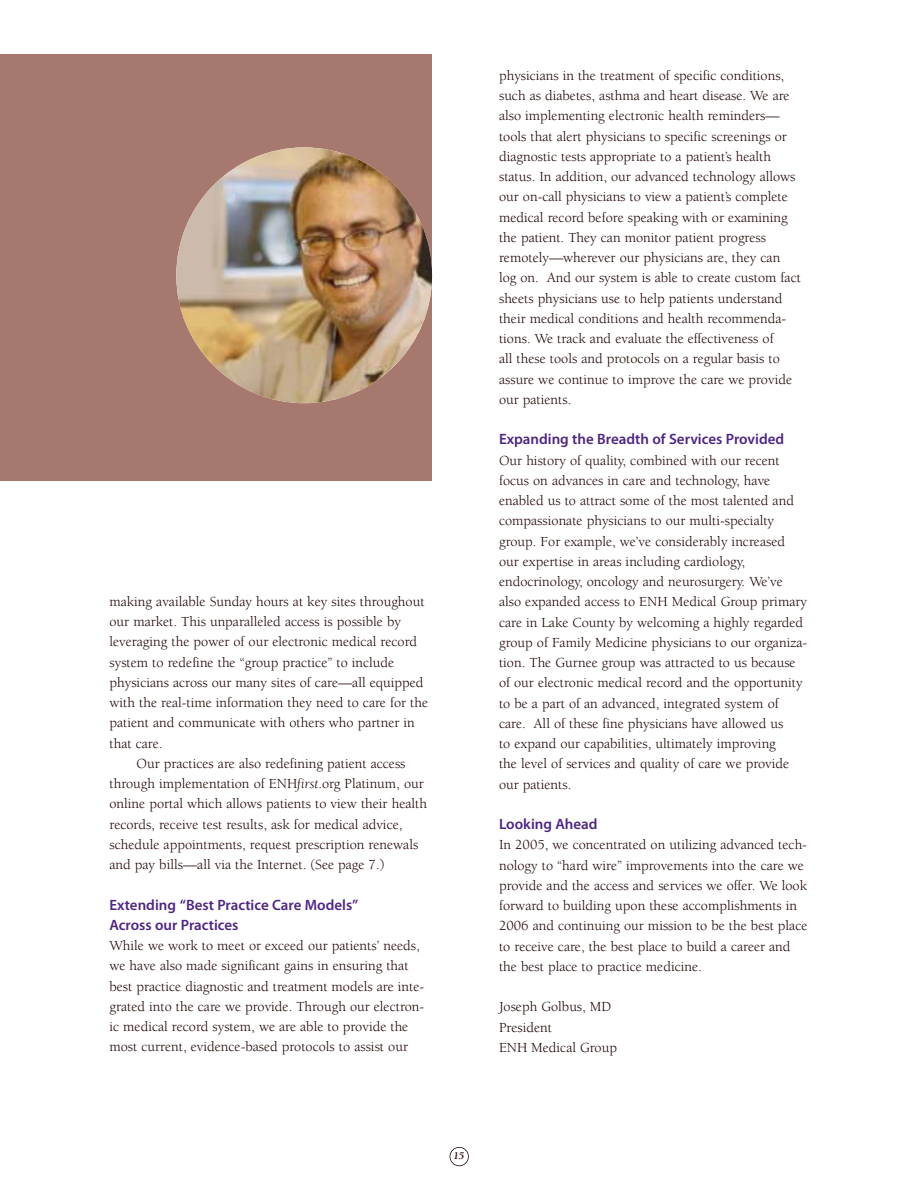
<style>
.page{position:relative;width:918px;height:1188px;background:#fff}
.page>*{position:absolute;margin:0;border:0;box-sizing:border-box;transform-origin:0 0}
.t1{font:600 15px/20.2px "Myriad Pro";color:#4e2583}
.t2{font:14.25px/20.2px "Berkeley";color:#200000}
.t3{font:italic 700 10.5px "Berkeley";color:#200000}
.s1{font-style:italic}
</style>
<div class="page">
<div style="left:450px;top:1147px;width:19px;height:19px;border:2px solid #200000;border-radius:50%"></div>
<div style="left:0;top:54px;width:432px;height:427px;background:#a6786e"></div>
<img style="left:176px;top:147px;width:256px;height:256px;border-radius:50%">
<p class="t2" style="left:110px;top:593px;width:317px">making available Sunday hours at key sites throughout</p>
<p class="t2" style="left:110px;top:613px;width:293px">our market. This unparalleled access is possible by</p>
<p class="t2" style="left:110px;top:633px;width:309px">leveraging the power of our electronic medical record</p>
<p class="t2" style="left:110px;top:653px;width:286px">system to redefine the “group practice” to include</p>
<p class="t2" style="left:110px;top:674px;width:316px">physicians across our many sites of care—all equipped</p>
<p class="t2" style="left:110px;top:694px;width:320px">with the real-time information they need to care for the</p>
<p class="t2" style="left:110px;top:714px;width:307px">patient and communicate with others who partner in</p>
<p class="t2" style="left:110px;top:734px;width:54px">that care.</p>
<p class="t2" style="left:136px;top:755px;width:271px">Our practices are also redefining patient access</p>
<p class="t2" style="left:110px;top:775px;width:316px">through implementation of ENH<span class="s1">first</span>.org Platinum, our</p>
<p class="t2" style="left:110px;top:795px;width:319px">online portal which allows patients to view their health</p>
<p class="t2" style="left:110px;top:815px;width:295px">records, receive test results, ask for medical advice,</p>
<p class="t2" style="left:110px;top:836px;width:310px">schedule appointments, request prescription renewals</p>
<p class="t2" style="left:110px;top:856px;width:276px">and pay bills—all via the Internet. (See page 7.)</p>
<p class="t1" style="left:110px;top:896px;width:250px">Extending “Best Practice Care Models”<br>Across our Practices</p>
<p class="t2" style="left:110px;top:937px;width:316px">While we work to meet or exceed our patients’ needs, we have also made significant gains in ensuring that best practice diagnostic and treatment models are inte&shy;grated into the care we provide. Through our electron&shy;ic medical record system, we are able to provide the most current, evidence-based protocols to assist our</p>
<p class="t2" style="left:499px;top:67px;width:303px">physicians in the treatment of specific conditions, such as diabetes, asthma and heart disease. We are also implementing electronic health reminders— tools that alert physicians to specific screenings or diagnostic tests appropriate to a patient’s health status. In addition, our advanced technology allows our on-call physicians to view a patient’s complete medical record before speaking with or examining the patient. They can monitor patient progress remotely—wherever our physicians are, they can log on. And our system is able to create custom fact sheets physicians use to help patients understand their medical conditions and health recommenda&shy;tions. We track and evaluate the effectiveness of<br>all these tools and protocols on a regular basis to assure we continue to improve the care we provide our patients.</p>
<p class="t1" style="left:499px;top:431px;width:287px">Expanding the Breadth of Services Provided</p>
<p class="t2" style="left:499px;top:451px;width:310px">Our history of quality, combined with our recent focus on advances in care and technology, have enabled us to attract some of the most talented and compassionate physicians to our multi-specialty group. For example, we’ve considerably increased our expertise in areas including cardiology, endocrinology, oncology and neurosurgery. We’ve also expanded access to ENH Medical Group primary care in Lake County by welcoming a highly regarded group of Family Medicine physicians to our organiza&shy;tion. The Gurnee group was attracted to us because of our electronic medical record and the opportunity to be a part of an advanced, integrated system of care. All of these fine physicians have allowed us<br>to expand our capabilities, ultimately improving<br>the level of services and quality of care we provide our patients.</p>
<p class="t1" style="left:499px;top:815px;width:100px">Looking Ahead</p>
<p class="t2" style="left:499px;top:836px;width:310px">In 2005, we concentrated on utilizing advanced tech&shy;nology to “hard wire” improvements into the care we provide and the access and services we offer. We look forward to building upon these accomplishments in 2006 and continuing our mission to be the best place to receive care, the best place to build a career and the best place to practice medicine.</p>
<p class="t2" style="left:499px;top:998px;width:119px">Joseph Golbus, MD<br>President<br>ENH Medical Group</p>
<p class="t3" style="left:454px;top:1151px;width:12px">15</p>
</div>
